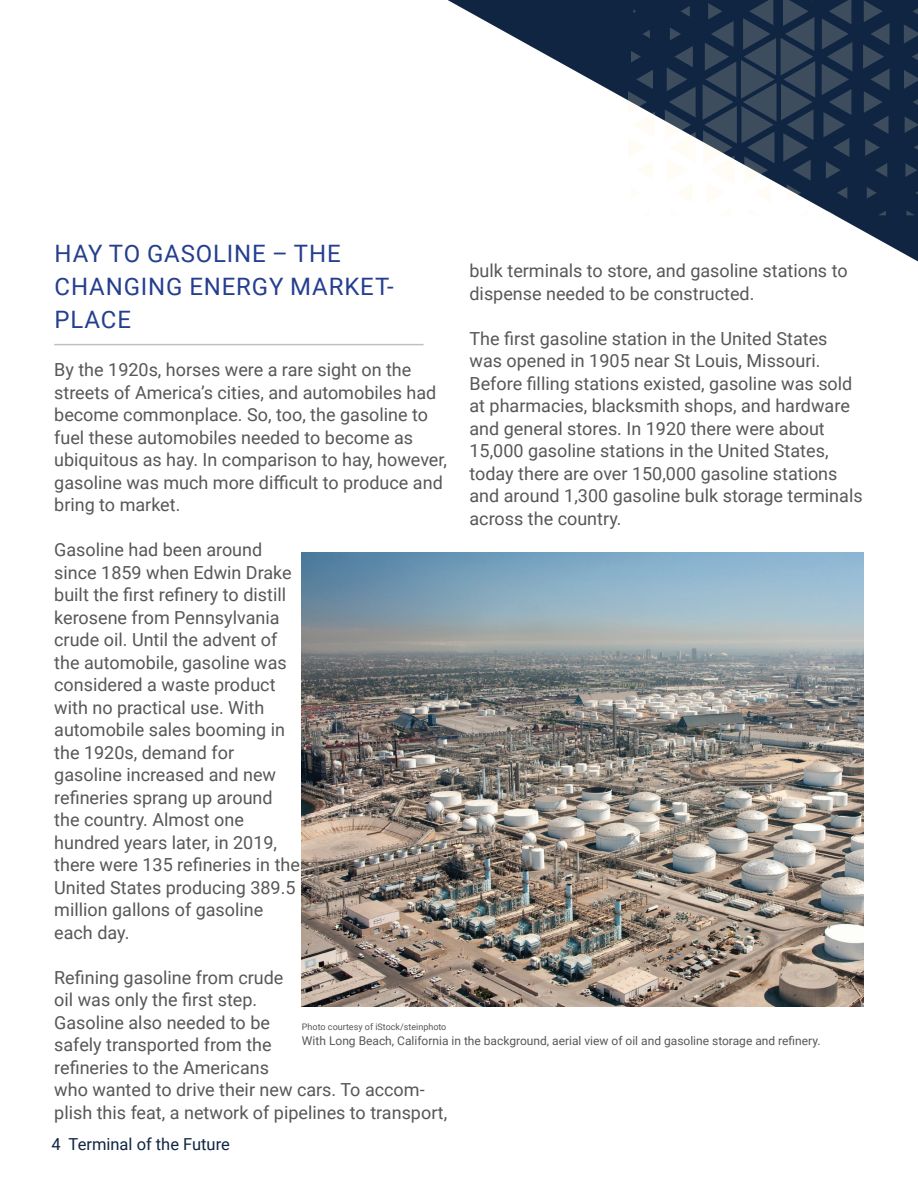
<style>
.page{position:relative;width:918px;height:1188px;background:#fff}
.page>*{position:absolute;margin:0;border:0;box-sizing:border-box;transform-origin:0 0}
.t1{font:24px/33px "Roboto";letter-spacing:.035em;color:#253f8e}
.t2{font:18px/22.5px "Roboto";color:#575756}
.t3{font:16.5px "Roboto";color:#0f2541}
.t4{font:12px "Roboto";color:#575756}
.t5{font:9px "Roboto";color:#575756}
</style>
<div class="page">
<svg style="left:448px;top:0;width:470px;height:262px"></svg>
<svg style="left:904px;top:3px;width:14px;height:130px;background:#1b2f48"></svg>
<svg style="left:914px;top:140px;width:4px;height:15px"></svg>
<svg style="left:905px;top:163px;width:12px;height:14px"></svg>
<svg style="left:915px;top:187px;width:3px;height:12px"></svg>
<svg style="left:863px;top:0;width:27px;height:156px;background:#1e314a"></svg>
<svg style="left:875px;top:163px;width:12px;height:14px"></svg>
<svg style="left:906px;top:210px;width:9px;height:5px"></svg>
<svg style="left:867px;top:187px;width:10px;height:12px"></svg>
<svg style="left:878px;top:211px;width:8px;height:4px"></svg>
<svg style="left:822px;top:0;width:30px;height:179px;background:#23364d"></svg>
<svg style="left:837px;top:187px;width:10px;height:12px"></svg>
<svg style="left:828px;top:211px;width:8px;height:4px"></svg>
<svg style="left:680px;top:6px;width:10px;height:11px"></svg>
<svg style="left:670px;top:28px;width:11px;height:12px"></svg>
<svg style="left:642px;top:30px;width:8px;height:8px"></svg>
<svg style="left:631px;top:51px;width:10px;height:11px"></svg>
<svg style="left:703px;top:0;width:112px;height:215px"></svg>
<svg style="left:665px;top:46px;width:31px;height:157px"></svg>
<svg style="left:628px;top:70px;width:27px;height:110px"></svg>
<svg style="left:670px;top:210px;width:10px;height:5px"></svg>
<svg style="left:631px;top:187px;width:10px;height:11px"></svg>
<svg style="left:643px;top:212px;width:7px;height:3px"></svg>
<hr style="left:54px;top:344px;width:370px;height:1px;background:#bfc0c1">
<img style="left:302px;top:553px;width:562px;height:453px">
<p class="t1" style="left:55px;top:236px;width:288px">HAY TO GASOLINE – THE</p>
<p class="t1" style="left:55px;top:269px;width:341px">CHANGING ENERGY MARKET-<br>PLACE</p>
<p class="t2" style="left:470px;top:259px;width:380px">bulk terminals to store, and gasoline stations to dispense needed to be constructed.</p>
<p class="t2" style="left:470px;top:326px;width:395px">The first gasoline station in the United States was opened in 1905 near St Louis, Missouri.<br>Before filling stations existed, gasoline was sold at pharmacies, blacksmith shops, and hardware and general stores. In 1920 there were about 15,000 gasoline stations in the United States, today there are over 150,000 gasoline stations and around 1,300 gasoline bulk storage terminals across the country.</p>
<p class="t2" style="left:54px;top:358px;width:394px">By the 1920s, horses were a rare sight on the streets of America’s cities, and automobiles had become commonplace. So, too, the gasoline to fuel these automobiles needed to become as ubiquitous as hay. In comparison to hay, however, gasoline was much more difficult to produce and bring to market.</p>
<p class="t2" style="left:54px;top:538px;width:239px">Gasoline had been around since 1859 when Edwin Drake built the first refinery to distill kerosene from Pennsylvania crude oil. Until the advent of the automobile, gasoline was considered a waste product with no practical use. With</p>
<p class="t2" style="left:54px;top:718px;width:232px">automobile sales booming in the 1920s, demand for</p>
<p class="t2" style="left:54px;top:763px;width:223px">gasoline increased and new</p>
<p class="t2" style="left:54px;top:785px;width:220px">refineries sprang up around</p>
<p class="t2" style="left:54px;top:808px;width:191px">the country. Almost one</p>
<p class="t2" style="left:54px;top:830px;width:247px">hundred years later, in 2019, there were 135 refineries in the<br>United States producing 389.5 million gallons of gasoline each day.</p>
<p class="t2" style="left:54px;top:965px;width:231px">Refining gasoline from crude oil was only the first step.</p>
<p class="t2" style="left:54px;top:1010px;width:217px">Gasoline also needed to be</p>
<p class="t2" style="left:54px;top:1033px;width:219px">safely transported from the</p>
<p class="t2" style="left:54px;top:1055px;width:216px">refineries to the Americans</p>
<p class="t2" style="left:54px;top:1078px;width:395px">who wanted to drive their new cars. To accom&shy;plish this feat, a network of pipelines to transport,</p>
<p class="t5" style="left:302px;top:1021px;width:146px">Photo courtesy of iStock/steinphoto</p>
<p class="t4" style="left:302px;top:1032px;width:520px">With Long Beach, California in the background, aerial view of oil and gasoline storage and refinery.</p>
<p class="t3" style="left:52px;top:1132px;width:180px">4 Terminal of the Future</p>
</div>
